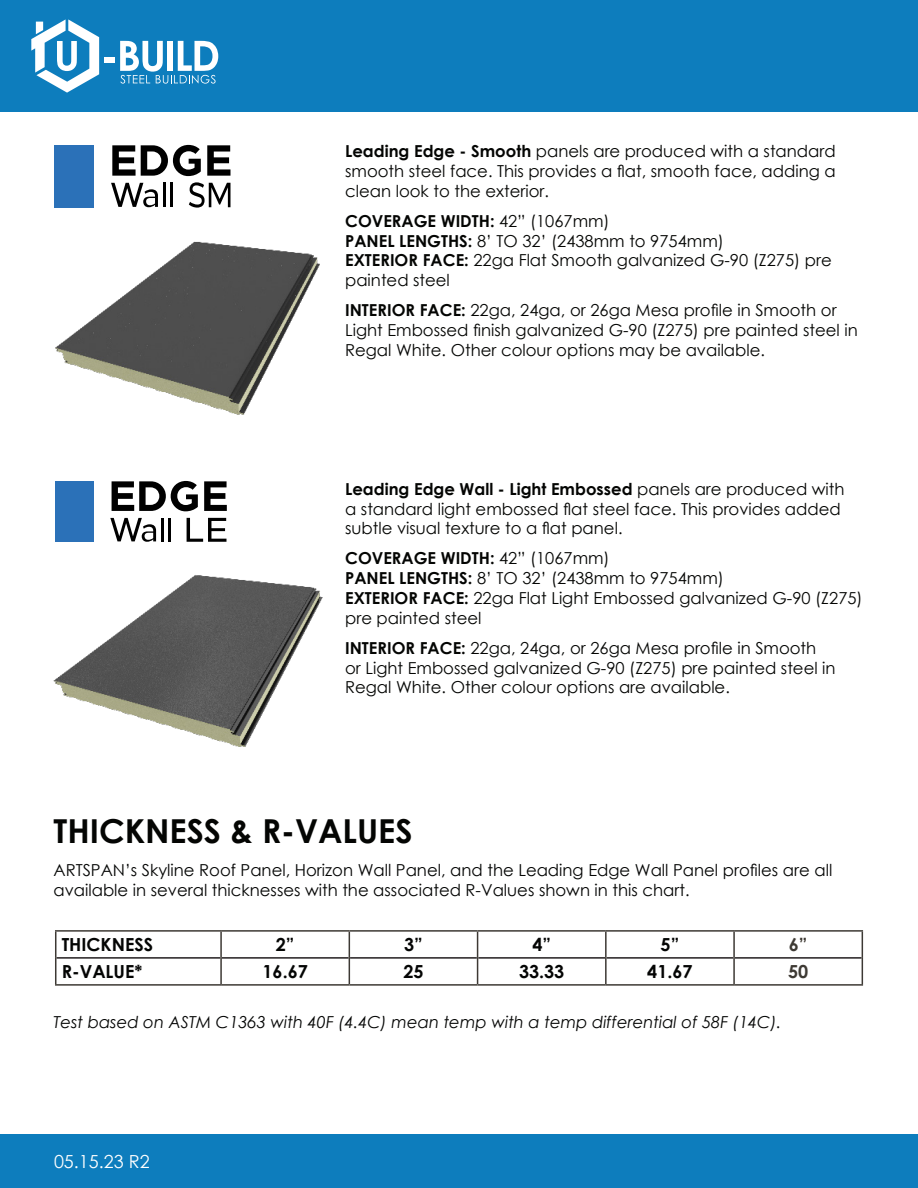
<style>
.page{position:relative;width:918px;height:1188px;background:#fff}
.page>*{position:absolute;margin:0;border:0;box-sizing:border-box;transform-origin:0 0}
.t1{font:700 33px "Century Gothic";color:#040503}
.t2{font:700 18px "Century Gothic";color:#040504}
.t3{font:18px "Century Gothic";color:#fff}
.t4{font:700 18px "Century Gothic";color:#3e3a34}
.t5{font:16.5px/19.8px "Century Gothic";color:#040503}
.t6{font:16.5px/19.8px "Century Gothic";color:#040504}
.t7{font:italic 16.5px "Century Gothic";color:#040504}
.t8{font:700 16.5px "Century Gothic";color:#040503}
.s1{font-weight:700}
.s2{font-weight:400}
</style>
<div class="page">
<div style="left:0;top:1134px;width:918px;height:54px;background:#0d7dbd"></div>
<div style="left:0;top:0;width:918px;height:112px;background:#0d7dbd"></div>
<div style="left:104px;top:57px;width:11px;height:5px;background:#fff"></div>
<svg style="left:120px;top:41px;width:98px;height:43px"></svg>
<svg style="left:31px;top:19px;width:68px;height:74px"></svg>
<svg style="left:112px;top:481px;width:86px;height:31px"></svg>
<svg style="left:204px;top:481px;width:23px;height:30px"></svg>
<div style="left:55px;top:481px;width:39px;height:61px;background:#2b71b8"></div>
<svg style="left:110px;top:518px;width:46px;height:24px"></svg>
<hr style="left:161px;top:518px;width:3px;height:23px;background:#000">
<hr style="left:168px;top:518px;width:3px;height:23px;background:#000">
<svg style="left:187px;top:518px;width:39px;height:24px"></svg>
<img style="left:53px;top:575px;width:270px;height:172px">
<svg style="left:112px;top:145px;width:89px;height:31px"></svg>
<svg style="left:207px;top:145px;width:23px;height:31px"></svg>
<div style="left:54px;top:145px;width:40px;height:62px;background:#2b71b8"></div>
<svg style="left:111px;top:183px;width:47px;height:24px"></svg>
<hr style="left:163px;top:183px;width:3px;height:24px;background:#000">
<hr style="left:170px;top:183px;width:3px;height:24px;background:#000">
<svg style="left:189px;top:182px;width:41px;height:25px"></svg>
<img style="left:55px;top:241px;width:265px;height:174px">
<hr style="left:56px;top:957px;width:164px;height:2px;background:#231f20">
<hr style="left:222px;top:957px;width:127px;height:2px;background:#231f20">
<hr style="left:350px;top:957px;width:127px;height:2px;background:#231f20">
<hr style="left:478px;top:957px;width:127px;height:2px;background:#231f20">
<hr style="left:607px;top:957px;width:126px;height:2px;background:#231f20">
<hr style="left:735px;top:957px;width:127px;height:2px;background:#231f20">
<hr style="left:55px;top:930px;width:166px;height:2px;background:#3d3934">
<hr style="left:221px;top:930px;width:128px;height:2px;background:#3d3934">
<hr style="left:220px;top:932px;width:2px;height:26px;background:#3d3934">
<hr style="left:349px;top:930px;width:129px;height:2px;background:#3d3934">
<hr style="left:478px;top:930px;width:128px;height:2px;background:#3d3934">
<hr style="left:606px;top:930px;width:128px;height:2px;background:#3d3934">
<hr style="left:605px;top:932px;width:2px;height:26px;background:#3d3934">
<hr style="left:734px;top:930px;width:129px;height:2px;background:#3d3934">
<hr style="left:733px;top:932px;width:2px;height:26px;background:#3d3934">
<svg style="left:55px;top:932px;width:1px;height:52px"></svg>
<hr style="left:220px;top:958px;width:2px;height:26px;background:#3d3934">
<svg style="left:349px;top:932px;width:1px;height:52px"></svg>
<svg style="left:477px;top:932px;width:1px;height:52px"></svg>
<hr style="left:605px;top:958px;width:2px;height:26px;background:#3d3934">
<hr style="left:733px;top:958px;width:2px;height:26px;background:#3d3934">
<svg style="left:862px;top:932px;width:1px;height:52px"></svg>
<hr style="left:55px;top:984px;width:166px;height:2px;background:#3d3934">
<hr style="left:221px;top:984px;width:128px;height:2px;background:#3d3934">
<hr style="left:349px;top:984px;width:129px;height:2px;background:#3d3934">
<hr style="left:478px;top:984px;width:128px;height:2px;background:#3d3934">
<hr style="left:606px;top:984px;width:128px;height:2px;background:#3d3934">
<hr style="left:734px;top:984px;width:129px;height:2px;background:#3d3934">
<p class="t5" style="left:345px;top:141px;width:492px;text-align:justify"><span class="s1">Leading Edge - Smooth</span> panels are produced with a standard smooth steel face. This provides a flat, smooth face, adding a clean look to the exterior.</p>
<p class="t8" style="left:345px;top:208px;width:266px">COVERAGE WIDTH: <span class="s2">42” (1067mm)</span></p>
<p class="t5" style="left:345px;top:230px;width:380px"><span class="s1">PANEL LENGTHS:</span> 8’ TO 32’ (2438mm to 9754mm)</p>
<p class="t5" style="left:345px;top:250px;width:488px"><span class="s1">EXTERIOR FACE:</span> 22ga Flat Smooth galvanized G-90 (Z275) pre painted steel</p>
<p class="t5" style="left:345px;top:300px;width:514px"><span class="s1">INTERIOR FACE:</span> 22ga, 24ga, or 26ga Mesa profile in Smooth or<br>Light Embossed finish galvanized G-90 (Z275) pre painted steel in<br>Regal White. Other colour options may be available.</p>
<p class="t5" style="left:345px;top:479px;width:501px"><span class="s1">Leading Edge Wall - Light Embossed</span> panels are produced with a standard light embossed flat steel face. This provides added subtle visual texture to a flat panel.</p>
<p class="t8" style="left:345px;top:546px;width:266px">COVERAGE WIDTH: <span class="s2">42” (1067mm)</span></p>
<p class="t5" style="left:345px;top:568px;width:380px"><span class="s1">PANEL LENGTHS:</span> 8’ TO 32’ (2438mm to 9754mm)</p>
<p class="t5" style="left:345px;top:588px;width:519px"><span class="s1">EXTERIOR FACE:</span> 22ga Flat Light Embossed galvanized G-90 (Z275) pre painted steel</p>
<p class="t5" style="left:345px;top:638px;width:492px"><span class="s1">INTERIOR FACE:</span> 22ga, 24ga, or 26ga Mesa profile in Smooth or Light Embossed galvanized G-90 (Z275) pre painted steel in<br>Regal White. Other colour options are available.</p>
<p class="t1" style="left:53px;top:806px;width:361px">THICKNESS &amp; R-VALUES</p>
<p class="t6" style="left:53px;top:860px;width:780px">ARTSPAN’s Skyline Roof Panel, Horizon Wall Panel, and the Leading Edge Wall Panel profiles are all available in several thicknesses with the associated R-Values shown in this chart.</p>
<p class="t2" style="left:62px;top:931px;width:93px">THICKNESS</p>
<p class="t2" style="left:276px;top:931px;width:20px">2”</p>
<p class="t2" style="left:404px;top:931px;width:20px">3”</p>
<p class="t2" style="left:532px;top:931px;width:20px">4”</p>
<p class="t2" style="left:661px;top:931px;width:20px">5”</p>
<p class="t4" style="left:789px;top:931px;width:20px">6”</p>
<p class="t2" style="left:62px;top:958px;width:82px">R-VALUE*</p>
<p class="t2" style="left:263px;top:958px;width:47px">16.67</p>
<p class="t2" style="left:403px;top:958px;width:22px">25</p>
<p class="t2" style="left:519px;top:958px;width:47px">33.33</p>
<p class="t2" style="left:647px;top:958px;width:47px">41.67</p>
<p class="t4" style="left:788px;top:958px;width:22px">50</p>
<p class="t7" style="left:53px;top:1010px;width:729px">Test based on ASTM C1363 with 40F (4.4C) mean temp with a temp differential of 58F (14C).</p>
<p class="t3" style="left:54px;top:1149px;width:97px">05.15.23 R2</p>
</div>
